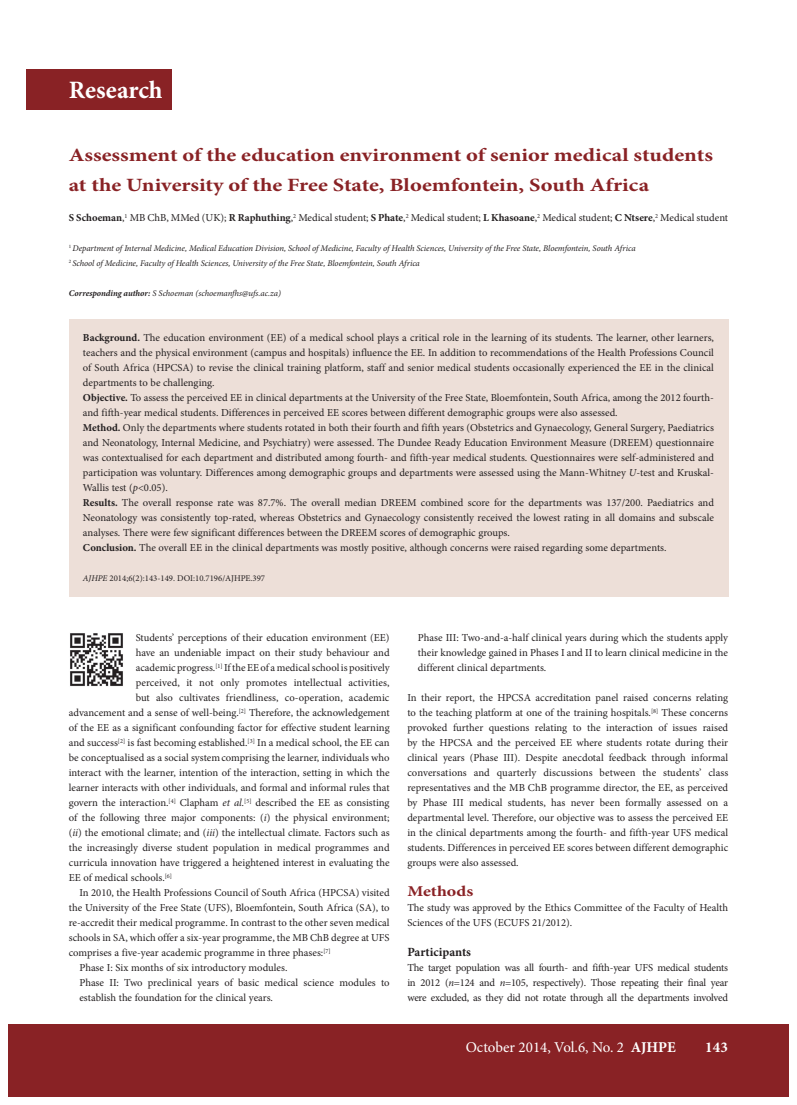
<style>
.page{position:relative;width:797px;height:1105px;background:#fff}
.page>*{position:absolute;margin:0;border:0;box-sizing:border-box;transform-origin:0 0}
.t1{font:700 25px "Minion Pro";color:#fff}
.t2{font:700 18.75px/30px "Minion Pro";color:#892225;scale:1.2 1}
.t3{font:15px "Minion Pro";color:#fff}
.t4{font:700 15px "Minion Pro";color:#892225;scale:1.2 1}
.t5{font:700 15px "Minion Pro";color:#fff}
.t6{font:700 12.5px "Minion Pro";letter-spacing:-.005em;color:#231f20}
.t7{font:10.62px/15px "Minion Pro";color:#231f20;text-align:justify}
.t8{font:italic 8.75px/15px "Minion Pro";letter-spacing:-.01em;color:#231f20}
.t9{font:8.75px "Minion Pro";color:#231f20}
.s1{font-weight:700}
.s2{font-style:italic}
</style>
<div class="page">
<div style="left:26px;top:1024px;width:762px;height:72px;background:#892225"></div>
<div style="left:9px;top:1024px;width:17px;height:72px;background:#892225"></div>
<div style="left:26px;top:69px;width:146px;height:41px;background:#892225"></div>
<div style="left:69px;top:319px;width:659px;height:277px;background:#eddfd8"></div>
<img style="left:70px;top:633px;width:53px;height:54px">
<h1 class="t1" style="left:69px;top:73px;width:95px">Research</h1>
<h2 class="t2" style="left:69px;top:140px;width:538px">Assessment of the education environment of senior medical students at the University of the Free State, Bloemfontein, South Africa</h2>
<p class="t7" style="left:69px;top:210px;width:661px"><span class="s1">S Schoeman</span>,<sup>1</sup> MB ChB, MMed (UK); <span class="s1">R Raphuthing</span>,<sup>2</sup> Medical student; <span class="s1">S Phate</span>,<sup>2</sup> Medical student; <span class="s1">L Khasoane</span>,<sup>2</sup> Medical student; <span class="s1">C Ntsere</span>,<sup>2</sup> Medical student</p>
<p class="t8" style="left:69px;top:241px;width:568px"><sup>1</sup> Department of Internal Medicine, Medical Education Division, School of Medicine, Faculty of Health Sciences, University of the Free State, Bloemfontein, South Africa<br><sup>2</sup> School of Medicine, Faculty of Health Sciences, University of the Free State, Bloemfontein, South Africa</p>
<p class="t8" style="left:69px;top:286px;width:214px"><span class="s1">Corresponding author:</span> S Schoeman (schoemanfhs@ufs.ac.za)</p>
<p class="t7" style="left:83px;top:330px;width:632px;text-align:left"><span class="s1">Background.</span> The education environment (EE) of a medical school plays a critical role in the learning of its students. The learner, other learners, teachers and the physical environment (campus and hospitals) influence the EE. In addition to recommendations of the Health Professions Council of South Africa (HPCSA) to revise the clinical training platform, staff and senior medical students occasionally experienced the EE in the clinical departments to be challenging.<br><span class="s1">Objective.</span> To assess the perceived EE in clinical departments at the University of the Free State, Bloemfontein, South Africa, among the 2012 fourth&shy;and fifth-year medical students. Differences in perceived EE scores between different demographic groups were also assessed.<br><span class="s1">Method.</span> Only the departments where students rotated in both their fourth and fifth years (Obstetrics and Gynaecology, General Surgery, Paediatrics and Neonatology, Internal Medicine, and Psychiatry) were assessed. The Dundee Ready Education Environment Measure (DREEM) questionnaire was contextualised for each department and distributed among fourth- and fifth-year medical students. Questionnaires were self-administered and participation was voluntary. Differences among demographic groups and departments were assessed using the Mann-Whitney <span class="s2">U</span>-test and Kruskal-Wallis test (<span class="s2">p</span>&lt;0.05).<br><span class="s1">Results.</span> The overall response rate was 87.7%. The overall median DREEM combined score for the departments was 137/200. Paediatrics and Neonatology was consistently top-rated, whereas Obstetrics and Gynaecology consistently received the lowest rating in all domains and subscale analyses. There were few significant differences between the DREEM scores of demographic groups.<br><span class="s1">Conclusion.</span> The overall EE in the clinical departments was mostly positive, although concerns were raised regarding some departments.</p>
<p class="t9" style="left:83px;top:573px;width:184px"><span class="s2">AJHPE</span> 2014;6(2):143-149. DOI:10.7196/AJHPE.397</p>
<p class="t7" style="left:136px;top:630px;width:255px">Students’ perceptions of their education environment (EE)</p>
<p class="t7" style="left:136px;top:645px;width:255px">have an undeniable impact on their study behaviour and</p>
<p class="t7" style="left:136px;top:660px;width:255px">academic progress.<sup>[1]</sup> If the EE of a medical school is positively</p>
<p class="t7" style="left:136px;top:675px;width:255px">perceived, it not only promotes intellectual activities,</p>
<p class="t7" style="left:136px;top:690px;width:255px">but also cultivates friendliness, co-operation, academic</p>
<p class="t7" style="left:69px;top:705px;width:322px">advancement and a sense of well-being.<sup>[2]</sup> Therefore, the acknowledgement</p>
<p class="t7" style="left:69px;top:720px;width:322px">of the EE as a significant confounding factor for effective student learning</p>
<p class="t7" style="left:69px;top:735px;width:322px">and success<sup>[2]</sup> is fast becoming established.<sup>[3]</sup> In a medical school, the EE can</p>
<p class="t7" style="left:69px;top:750px;width:322px">be conceptualised as a social systemcomprising the learner, individuals who</p>
<p class="t7" style="left:69px;top:765px;width:322px">interact with the learner, intention of the interaction, setting in which the</p>
<p class="t7" style="left:69px;top:780px;width:322px">learner interacts with other individuals, and formal and informal rules that</p>
<p class="t7" style="left:69px;top:795px;width:322px">govern the interaction.<sup>[4]</sup> Clapham <span class="s2">et al.</span><sup>[5]</sup> described the EE as consisting</p>
<p class="t7" style="left:69px;top:810px;width:322px">of the following three major components: (<span class="s2">i</span>) the physical environment;</p>
<p class="t7" style="left:69px;top:825px;width:322px">(<span class="s2">ii</span>) the emotional climate; and (<span class="s2">iii</span>) the intellectual climate. Factors such as</p>
<p class="t7" style="left:69px;top:840px;width:322px">the increasingly diverse student population in medical programmes and</p>
<p class="t7" style="left:69px;top:855px;width:322px">curricula innovation have triggered a heightened interest in evaluating the</p>
<p class="t7" style="left:69px;top:870px;width:105px">EE of medical schools.<sup>[6]</sup></p>
<p class="t7" style="left:79px;top:885px;width:312px">In 2010, the Health Professions Council of South Africa (HPCSA) visited</p>
<p class="t7" style="left:69px;top:900px;width:322px">the University of the Free State (UFS), Bloemfontein, South Africa (SA), to</p>
<p class="t7" style="left:69px;top:915px;width:322px">re-accredit their medical programme. In contrast to the other seven medical</p>
<p class="t7" style="left:69px;top:930px;width:322px">schools in SA, which offer a six-year programme, the MB ChB degree at UFS</p>
<p class="t7" style="left:69px;top:945px;width:263px">comprises a five-year academic programme in three phases:<sup>[7]</sup></p>
<p class="t7" style="left:79px;top:960px;width:209px">Phase I: Six months of six introductory modules.</p>
<p class="t7" style="left:79px;top:975px;width:312px">Phase II: Two preclinical years of basic medical science modules to</p>
<p class="t7" style="left:79px;top:990px;width:195px">establish the foundation for the clinical years.</p>
<p class="t7" style="left:418px;top:630px;width:311px">Phase III: Two-and-a-half clinical years during which the students apply their knowledge gained in Phases I and II to learn clinical medicine in the different clinical departments.</p>
<p class="t7" style="left:407px;top:690px;width:322px">In their report, the HPCSA accreditation panel raised concerns relating to the teaching platform at one of the training hospitals.<sup>[8]</sup> These concerns provoked further questions relating to the interaction of issues raised by the HPCSA and the perceived EE where students rotate during their clinical years (Phase III). Despite anecdotal feedback through informal conversations and quarterly discussions between the students’ class representatives and the MB ChB programme director, the EE, as perceived by Phase III medical students, has never been formally assessed on a departmental level. Therefore, our objective was to assess the perceived EE in the clinical departments among the fourth- and fifth-year UFS medical students. Differences in perceived EE scores between different demographic groups were also assessed.</p>
<h3 class="t4" style="left:407px;top:881px;width:56px">Methods</h3>
<p class="t7" style="left:407px;top:900px;width:322px">The study was approved by the Ethics Committee of the Faculty of Health<br>Sciences of the UFS (ECUFS 21/2012).</p>
<p class="t6" style="left:407px;top:943px;width:65px">Participants</p>
<p class="t7" style="left:407px;top:960px;width:322px">The target population was all fourth- and fifth-year UFS medical students in 2012 (<span class="s2">n</span>=124 and <span class="s2">n</span>=105, respectively). Those repeating their final year were excluded, as they did not rotate through all the departments involved</p>
<h3 class="t3" style="left:465px;top:1037px;width:212px">October 2014, Vol.6, No. 2 <span class="s1">AJHPE</span></h3>
<h3 class="t5" style="left:705px;top:1037px;width:24px">143</h3>
</div>
